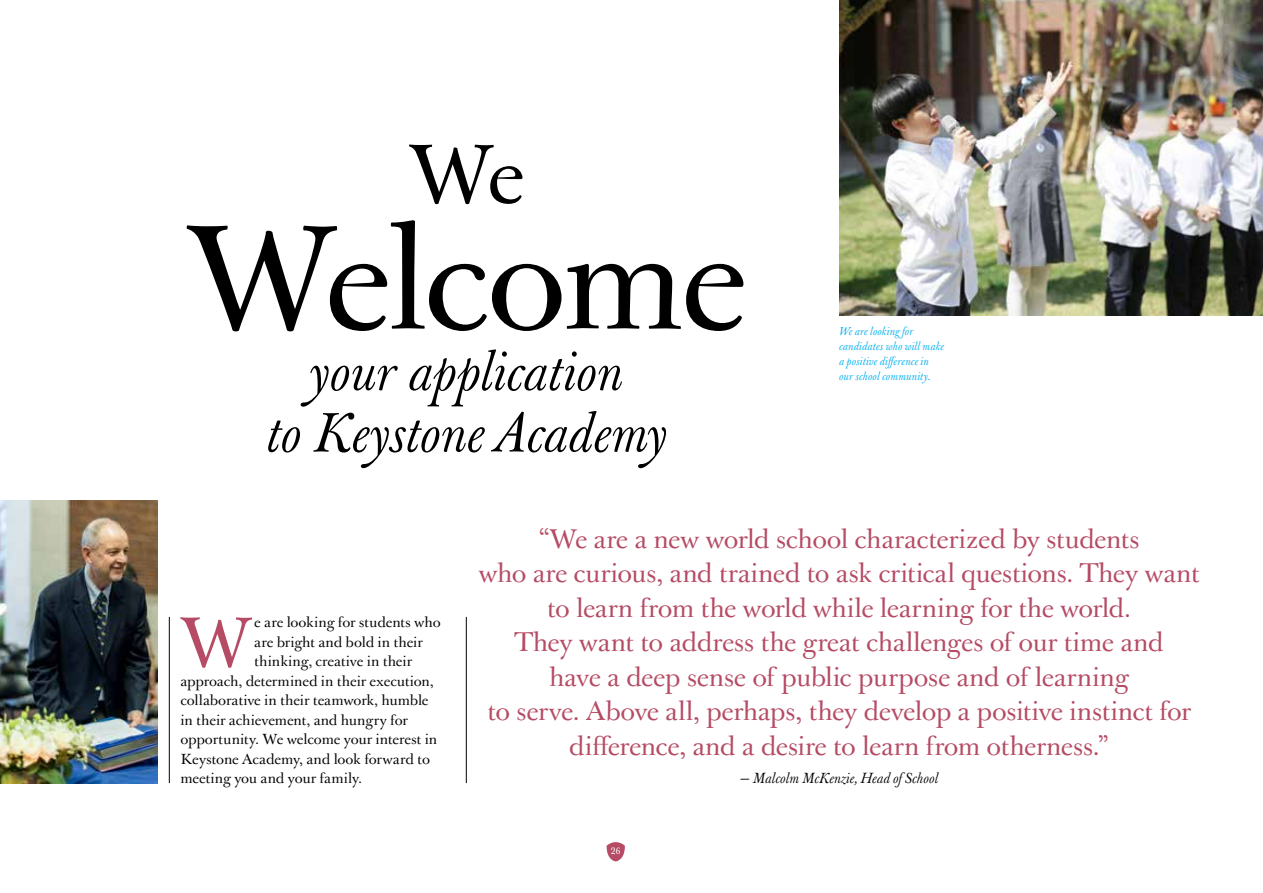
<style>
.page{position:relative;width:1263px;height:893px;background:#fff}
.page>*{position:absolute;margin:0;border:0;box-sizing:border-box;transform-origin:0 0}
.t1{font:144px "J Baskerville";letter-spacing:-.04em;color:#000}
.t2{font:81px "J Baskerville";color:#000}
.t3{font:68.7px "J Baskerville";color:#b54b64}
.t4{font:italic 54px/61.5px "J Baskerville";letter-spacing:-.005em;color:#000;text-align:center}
.t5{font:26.25px/34.5px "J Baskerville";letter-spacing:-.02em;color:#b54b64;text-align:center}
.t6{font:14.25px "J Baskerville";letter-spacing:-.01em;color:#000}
.t7{font:italic 14.25px "J Baskerville";color:#000}
.t8{font:italic 11.25px/15px "J Baskerville";letter-spacing:.01em;color:#00aeef}
.t9{font:9px "J Baskerville T Caps";color:#fff}
</style>
<div class="page">
<svg style="left:607px;top:842px;width:18px;height:19px"></svg>
<img style="left:839px;top:0;width:424px;height:315px">
<hr style="left:466px;top:617px;width:1px;height:166px;background:#000">
<hr style="left:169px;top:617px;width:1px;height:166px;background:#000">
<img style="left:0;top:501px;width:158px;height:282px">
<h2 class="t2" style="left:408px;top:126px;width:118px">We</h2>
<h1 class="t1" style="left:185px;top:193px;width:564px">Welcome</h1>
<h3 class="t4" style="left:266px;top:343px;width:402px">your application<br>to Keystone Academy</h3>
<p class="t8" style="left:839px;top:324px;width:107px">We are looking for candidates who will make a positive difference in our school community.</p>
<h3 class="t3" style="left:180px;top:602px;width:74px">W</h3>
<p class="t6" style="left:254px;top:614px;width:188px">e are looking for students who</p>
<p class="t6" style="left:254px;top:633px;width:170px">are bright and bold in their</p>
<p class="t6" style="left:254px;top:653px;width:159px">thinking, creative in their</p>
<p class="t6" style="left:180px;top:672px;width:255px">approach, determined in their execution,</p>
<p class="t6" style="left:180px;top:692px;width:250px">collaborative in their teamwork, humble</p>
<p class="t6" style="left:180px;top:711px;width:229px">in their achievement, and hungry for</p>
<p class="t6" style="left:180px;top:731px;width:258px">opportunity. We welcome your interest in</p>
<p class="t6" style="left:180px;top:750px;width:251px">Keystone Academy, and look forward to</p>
<p class="t6" style="left:180px;top:770px;width:183px">meeting you and your family.</p>
<p class="t5" style="left:478px;top:522px;width:723px">“We are a new world school characterized by students<br>who are curious, and trained to ask critical questions. They want to learn from the world while learning for the world.<br>They want to address the great challenges of our time and<br>have a deep sense of public purpose and of learning<br>to serve. Above all, perhaps, they develop a positive instinct for difference, and a desire to learn from otherness.”</p>
<p class="t7" style="left:740px;top:770px;width:200px">— Malcolm McKenzie, Head of School</p>
<p class="t9" style="left:611px;top:846px;width:11px">26</p>
</div>
